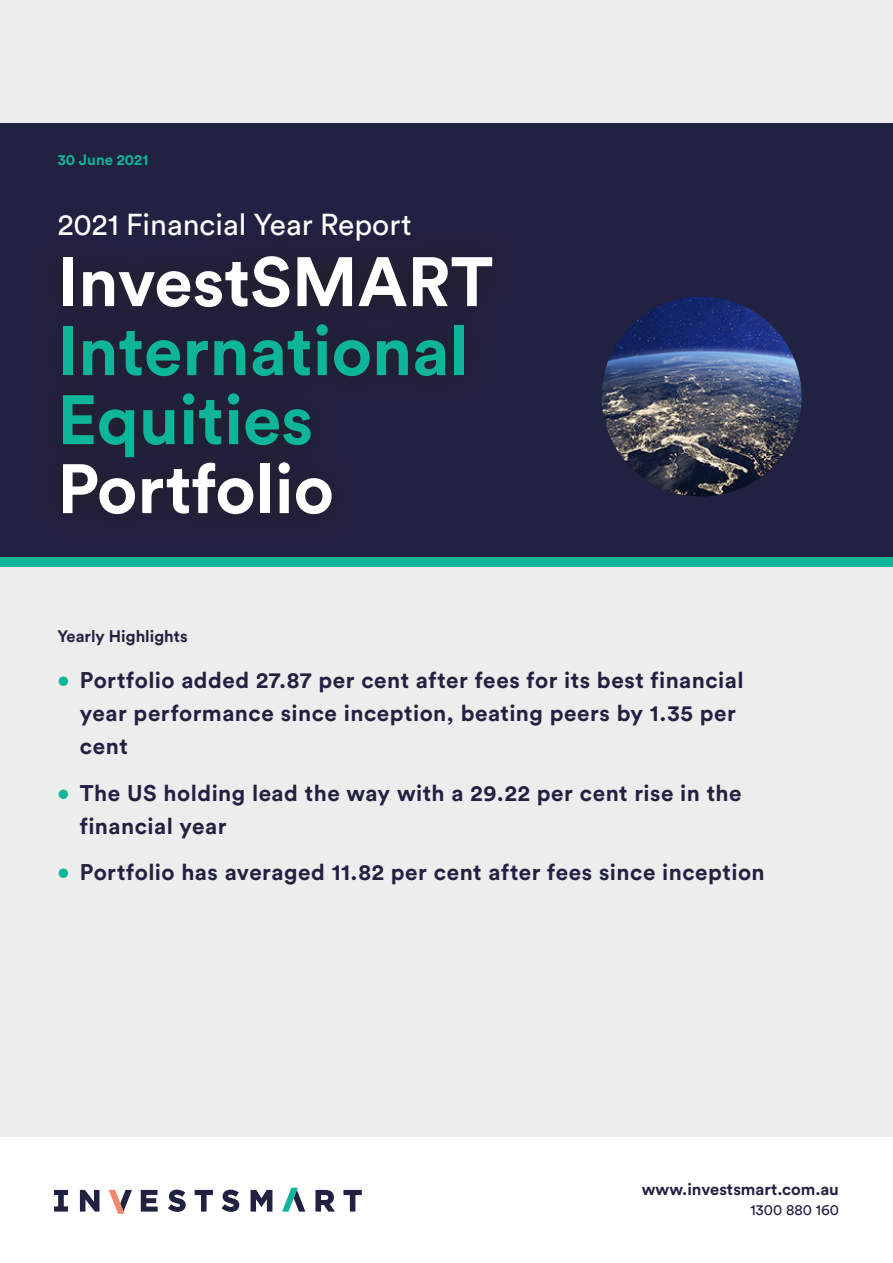
<style>
.page{position:relative;width:893px;height:1263px;background:#ebeeec}
.page>*{position:absolute;margin:0;border:0;box-sizing:border-box;transform-origin:0 0}
.t1{font:700 69px/69px "Circular Std";color:#0eb598}
.t2{font:30px "Circular Std";color:#fff}
.QUOTE-body{font:700 22.5px/33px "Circular Std";letter-spacing:.02em;color:#212141}
.Body{font:700 16.5px "Circular Std";color:#212141}
.Body-2{font:15px "Circular Std";color:#212141}
.t3{font:700 15px "Circular Std";color:#0eb598}
.s1{color:#fff}
.s2{color:#0eb598}
</style>
<div class="page">
<div style="left:0;top:1137px;width:893px;height:126px;background:#fff"></div>
<svg style="left:168px;top:1189px;width:18px;height:23px"></svg>
<svg style="left:141px;top:1190px;width:17px;height:21px"></svg>
<svg style="left:80px;top:1190px;width:19px;height:21px"></svg>
<svg style="left:343px;top:1190px;width:19px;height:21px"></svg>
<svg style="left:315px;top:1190px;width:20px;height:21px"></svg>
<svg style="left:195px;top:1190px;width:18px;height:21px"></svg>
<svg style="left:222px;top:1189px;width:17px;height:23px"></svg>
<svg style="left:54px;top:1190px;width:14px;height:21px"></svg>
<svg style="left:109px;top:1190px;width:23px;height:24px"></svg>
<svg style="left:282px;top:1188px;width:23px;height:23px"></svg>
<svg style="left:251px;top:1190px;width:21px;height:21px"></svg>
<div style="left:0;top:123px;width:893px;height:439px;background:#212141"></div>
<div style="left:32px;top:225px;width:490px;height:320px;background:#21203b"></div>
<div style="left:0;top:558px;width:893px;height:9px;background:#0eb598"></div>
<img style="left:602px;top:297px;width:199px;height:199px;border-radius:100px">
<p class="t3" style="left:58px;top:150px;width:92px">30 June 2021</p>
<p class="t2" style="left:58px;top:206px;width:356px">2021 Financial Year Report</p>
<p class="t1" style="left:57px;top:246px;width:437px"><span class="s1">InvestSMART<br></span>International<br>Equities<br><span class="s1">Portfolio</span></p>
<p class="Body" style="left:57px;top:625px;width:132px">Yearly Highlights</p>
<p class="QUOTE-body" style="left:80px;top:663px;width:665px;text-indent:-22px"><span class="s2">•</span> Portfolio added 27.87 per cent after fees for its best financial year performance since inception, beating peers by 1.35 per cent</p>
<p class="QUOTE-body" style="left:80px;top:776px;width:663px;text-indent:-22px"><span class="s2">•</span> The US holding lead the way with a 29.22 per cent rise in the financial year</p>
<p class="QUOTE-body" style="left:57px;top:855px;width:709px"><span class="s2">•</span> Portfolio has averaged 11.82 per cent after fees since inception</p>
<p class="Body" style="left:642px;top:1178px;width:199px">www.investsmart.com.au</p>
<p class="Body-2" style="left:750px;top:1201px;width:90px">1300 880 160</p>
</div>
